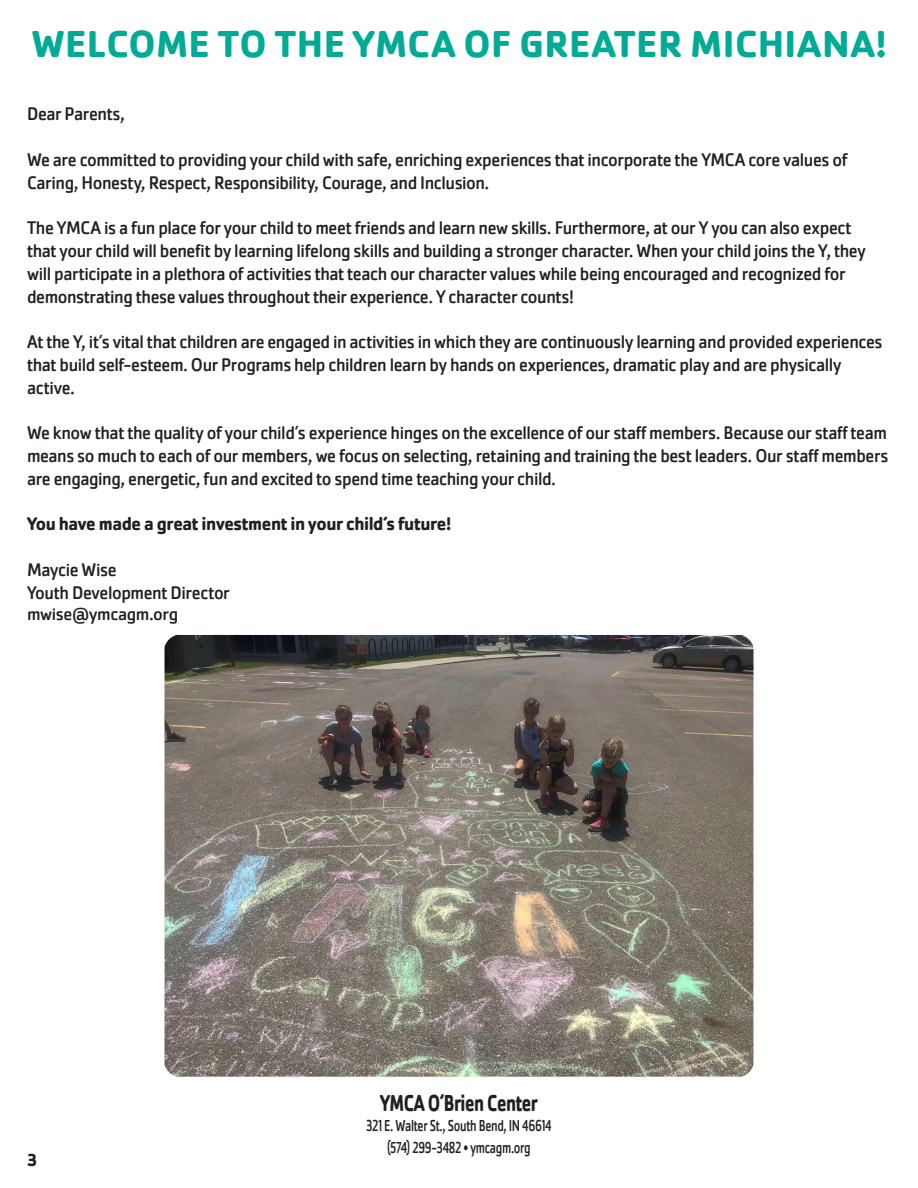
<style>
.page{position:relative;width:918px;height:1188px;background:#fff}
.page>*{position:absolute;margin:0;border:0;box-sizing:border-box;transform-origin:0 0}
.t1{font:700 39px "Cachet Pro";letter-spacing:.01em;color:#00ab95}
.Body_Copy{font:700 24px "Cachet Pro";letter-spacing:-.025em;color:#231f20;scale:.74 1}
.t2{font:19.05px/22.8px "Cachet Pro";letter-spacing:-.025em;color:#231f20;scale:.95 1}
.t3{font:700 19.05px "Cachet Pro";letter-spacing:-.02em;color:#231f20;scale:.95 1}
.t4{font:18px "Cachet Pro";letter-spacing:-.025em;color:#231f20}
.t5{font:700 18px "Cachet Pro";color:#231f20}
.Body_Copy-2{font:16.5px "Cachet Pro";letter-spacing:-.025em;color:#231f20;scale:.74 1}
</style>
<div class="page">
<img style="left:165px;top:635px;width:588px;height:442px">
<p class="t1" style="left:32px;top:20px;width:857px">WELCOME TO THE YMCA OF GREATER MICHIANA!</p>
<p class="t2" style="left:27px;top:103px;width:105px">Dear Parents,</p>
<p class="t2" style="left:27px;top:148px;width:865px">We are committed to providing your child with safe, enriching experiences that incorporate the YMCA core values of<br>Caring, Honesty, Respect, Responsibility, Courage, and Inclusion.</p>
<p class="t2" style="left:27px;top:217px;width:885px">The YMCA is a fun place for your child to meet friends and learn new skills. Furthermore, at our Y you can also expect that your child will benefit by learning lifelong skills and building a stronger character. When your child joins the Y, they will participate in a plethora of activities that teach our character values while being encouraged and recognized for demonstrating these values throughout their experience. Y character counts!</p>
<p class="t2" style="left:27px;top:331px;width:902px">At the Y, it’s vital that children are engaged in activities in which they are continuously learning and provided experiences that build self-esteem. Our Programs help children learn by hands on experiences, dramatic play and are physically active.</p>
<p class="t2" style="left:27px;top:422px;width:908px;text-align:justify">We know that the quality of your child’s experience hinges on the excellence of our staff members. Because our staff team means so much to each of our members, we focus on selecting, retaining and training the best leaders. Our staff members are engaging, energetic, fun and excited to spend time teaching your child.</p>
<p class="t3" style="left:27px;top:512px;width:448px">You have made a great investment in your child’s future!</p>
<p class="t2" style="left:27px;top:558px;width:96px">Maycie Wise</p>
<p class="t2" style="left:27px;top:581px;width:215px">Youth Development Director</p>
<p class="t4" style="left:27px;top:604px;width:153px">mwise@ymcagm.org</p>
<p class="t5" style="left:27px;top:1148px;width:11px">3</p>
<p class="Body_Copy" style="left:380px;top:1088px;width:215px">YMCA O’Brien Center</p>
<p class="Body_Copy-2" style="left:366px;top:1116px;width:252px">321 E. Walter St., South Bend, IN 46614</p>
<p class="Body_Copy-2" style="left:387px;top:1138px;width:196px">(574) 299-3482 • ymcagm.org</p>
</div>
